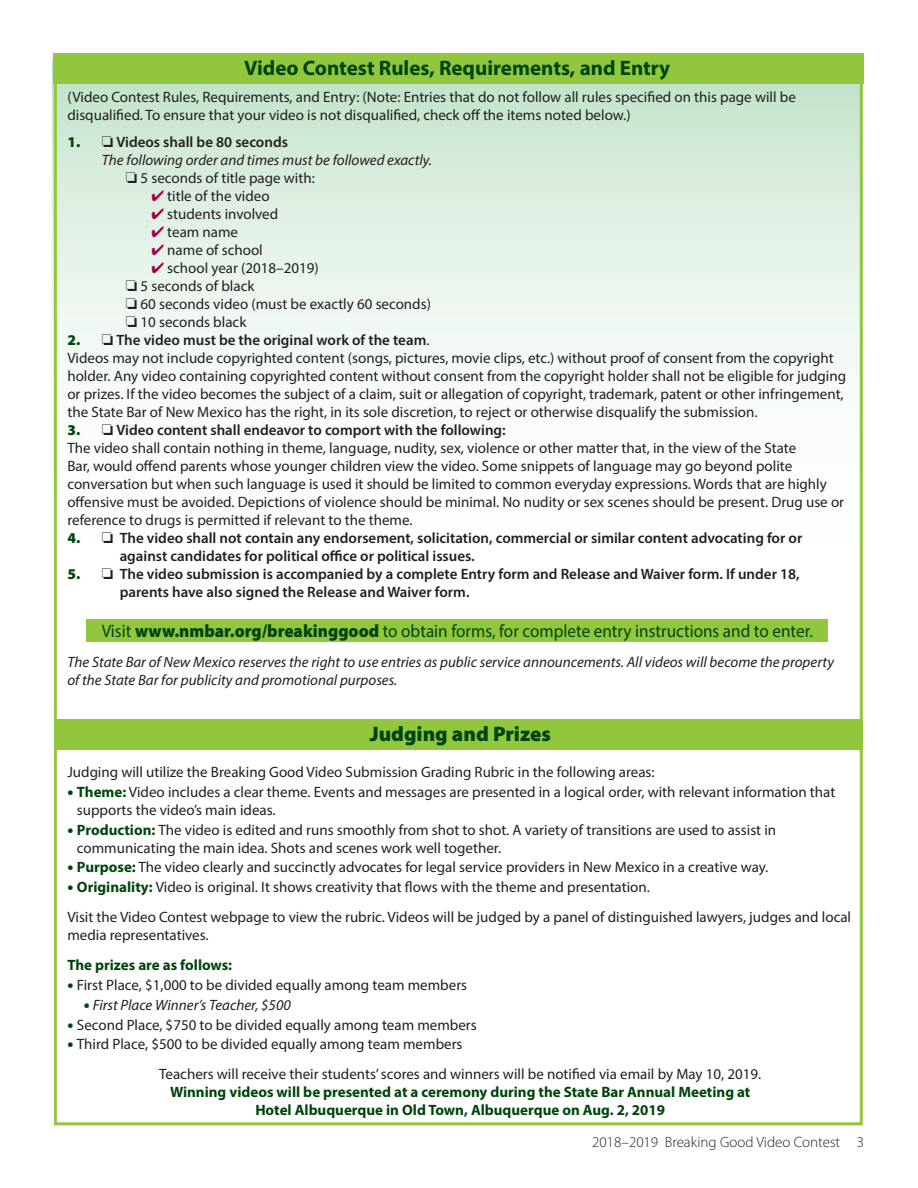
<style>
.page{position:relative;width:918px;height:1188px;background:#fff}
.page>*{position:absolute;margin:0;border:0;box-sizing:border-box;transform-origin:0 0}
.t1{font:700 21px "Myriad Pro";color:#00440d}
.t2{font:900 21px "Myriad Pro";color:#00440d}
.t3{font:18px "Myriad Pro";color:#00440d;scale:.95 1}
.t4{font:15px/18px "Myriad Pro";color:#231f20}
.t5{font:600 15px/18px "Myriad Pro";color:#231f20}
.t6{font:italic 15px/18px "Myriad Pro";color:#231f20}
.t7{font:700 15px/18px "Myriad Pro";color:#00440d;text-align:center}
.t8{font:300 15px "Myriad Pro";color:#231f20}
.s1{font-weight:900;color:#00440d}
.s2{color:#a30146}
.s3{font-weight:400}
.s4{font-weight:900}
.s5{font-weight:900;font-size:16.5px;color:#00440d}
.s6{font-weight:700;color:#00440d}
.s7{font-weight:900;font-style:normal;font-size:16.5px;color:#00440d}
</style>
<div class="page">
<div style="left:55px;top:719px;width:807px;height:31px;background:#92c73d"></div>
<div style="left:53px;top:60px;width:810px;height:572px;background:linear-gradient(to bottom,#cee7d3,#fff)"></div>
<div style="left:54px;top:54px;width:810px;height:30px;background:#92c73d"></div>
<div style="left:86px;top:620px;width:742px;height:22px;background:#92c73d"></div>
<p class="t1" style="left:244px;top:54px;width:427px">Video Contest Rules, Requirements, and Entry</p>
<p class="t4" style="left:67px;top:88px;width:730px">(Video Contest Rules, Requirements, and Entry: (Note: Entries that do not follow all rules specified on this page will be disqualified. To ensure that your video is not disqualified, check off the items noted below.)</p>
<p class="t5" style="left:67px;top:133px;width:222px"><span class="s1">1.</span> ❏ Videos shall be 80 seconds</p>
<p class="t6" style="left:102px;top:151px;width:332px">The following order and times must be followed exactly.</p>
<p class="t4" style="left:126px;top:169px;width:190px">❏ 5 seconds of title page with:</p>
<p class="t4" style="left:151px;top:187px;width:120px"><span class="s2">✔</span> title of the video</p>
<p class="t4" style="left:151px;top:205px;width:128px"><span class="s2">✔</span> students involved</p>
<p class="t4" style="left:151px;top:223px;width:88px"><span class="s2">✔</span> team name</p>
<p class="t4" style="left:151px;top:241px;width:113px"><span class="s2">✔</span> name of school</p>
<p class="t4" style="left:151px;top:259px;width:169px"><span class="s2">✔</span> school year (2018–2019)</p>
<p class="t4" style="left:126px;top:277px;width:130px">❏ 5 seconds of black</p>
<p class="t4" style="left:126px;top:295px;width:307px">❏ 60 seconds video (must be exactly 60 seconds)</p>
<p class="t4" style="left:126px;top:313px;width:122px">❏ 10 seconds black</p>
<p class="t5" style="left:67px;top:331px;width:364px"><span class="s1">2.</span> ❏ The video must be the original work of the team<span class="s3">.</span></p>
<p class="t4" style="left:67px;top:349px;width:780px">Videos may not include copyrighted content (songs, pictures, movie clips, etc.) without proof of consent from the copyright holder. Any video containing copyrighted content without consent from the copyright holder shall not be eligible for judging or prizes. If the video becomes the subject of a claim, suit or allegation of copyright, trademark, patent or other infringement, the State Bar of New Mexico has the right, in its sole discretion, to reject or otherwise disqualify the submission.</p>
<p class="t5" style="left:67px;top:421px;width:440px"><span class="s1">3.</span> ❏ Video content shall endeavor to comport with the following:</p>
<p class="t4" style="left:67px;top:439px;width:778px">The video shall contain nothing in theme, language, nudity, sex, violence or other matter that, in the view of the State<br>Bar, would offend parents whose younger children view the video. Some snippets of language may go beyond polite conversation but when such language is used it should be limited to common everyday expressions. Words that are highly offensive must be avoided. Depictions of violence should be minimal. No nudity or sex scenes should be present. Drug use or reference to drugs is permitted if relevant to the theme.</p>
<p class="t5" style="left:120px;top:529px;width:684px;text-indent:-52px"><span class="s1">4.</span> ❏ The video shall not contain any endorsement, solicitation, commercial or similar content advocating for or against candidates for political office or political issues.</p>
<p class="t5" style="left:120px;top:565px;width:682px;text-indent:-52px"><span class="s1">5.</span> ❏ The video submission is accompanied by a complete Entry form and Release and Waiver form. If under 18, parents have also signed the Release and Waiver form.</p>
<p class="t3" style="left:102px;top:619px;width:750px">Visit <span class="s4">www.nmbar.org/breakinggood</span> to obtain forms, for complete entry instructions and to enter.</p>
<p class="t6" style="left:67px;top:653px;width:768px">The State Bar of New Mexico reserves the right to use entries as public service announcements. All videos will become the property of the State Bar for publicity and promotional purposes.</p>
<p class="t2" style="left:370px;top:720px;width:183px">Judging and Prizes</p>
<p class="t4" style="left:67px;top:763px;width:589px">Judging will utilize the Breaking Good Video Submission Grading Rubric in the following areas:</p>
<p class="t4" style="left:77px;top:783px;width:760px;text-indent:-9px"><span class="s5">•</span> <span class="s6">Theme:</span> Video includes a clear theme. Events and messages are presented in a logical order, with relevant information that supports the video’s main ideas.</p>
<p class="t4" style="left:77px;top:820px;width:701px;text-indent:-9px"><span class="s5">•</span> <span class="s6">Production:</span> The video is edited and runs smoothly from shot to shot. A variety of transitions are used to assist in communicating the main idea. Shots and scenes work well together.</p>
<p class="t4" style="left:67px;top:858px;width:702px"><span class="s5">•</span> <span class="s6">Purpose:</span> The video clearly and succinctly advocates for legal service providers in New Mexico in a creative way.</p>
<p class="t4" style="left:67px;top:878px;width:584px"><span class="s5">•</span> <span class="s6">Originality:</span> Video is original. It shows creativity that flows with the theme and presentation.</p>
<p class="t4" style="left:67px;top:908px;width:785px">Visit the Video Contest webpage to view the rubric. Videos will be judged by a panel of distinguished lawyers, judges and local media representatives.</p>
<p class="t7" style="left:67px;top:956px;width:166px">The prizes are as follows:</p>
<p class="t4" style="left:67px;top:976px;width:401px"><span class="s5">•</span> First Place, $1,000 to be divided equally among team members</p>
<p class="t6" style="left:84px;top:995px;width:209px"><span class="s7">•</span> First Place Winner’s Teacher, $500</p>
<p class="t4" style="left:67px;top:1015px;width:411px"><span class="s5">•</span> Second Place, $750 to be divided equally among team members</p>
<p class="t4" style="left:67px;top:1035px;width:397px"><span class="s5">•</span> Third Place, $500 to be divided equally among team members</p>
<p class="t4" style="left:159px;top:1065px;width:604px">Teachers will receive their students’ scores and winners will be notified via email by May 10, 2019.</p>
<p class="t7" style="left:170px;top:1083px;width:582px">Winning videos will be presented at a ceremony during the State Bar Annual Meeting at<br>Hotel Albuquerque in Old Town, Albuquerque on Aug. 2, 2019</p>
<p class="t8" style="left:592px;top:1133px;width:273px">2018–2019 Breaking Good Video Contest 3</p>
</div>
